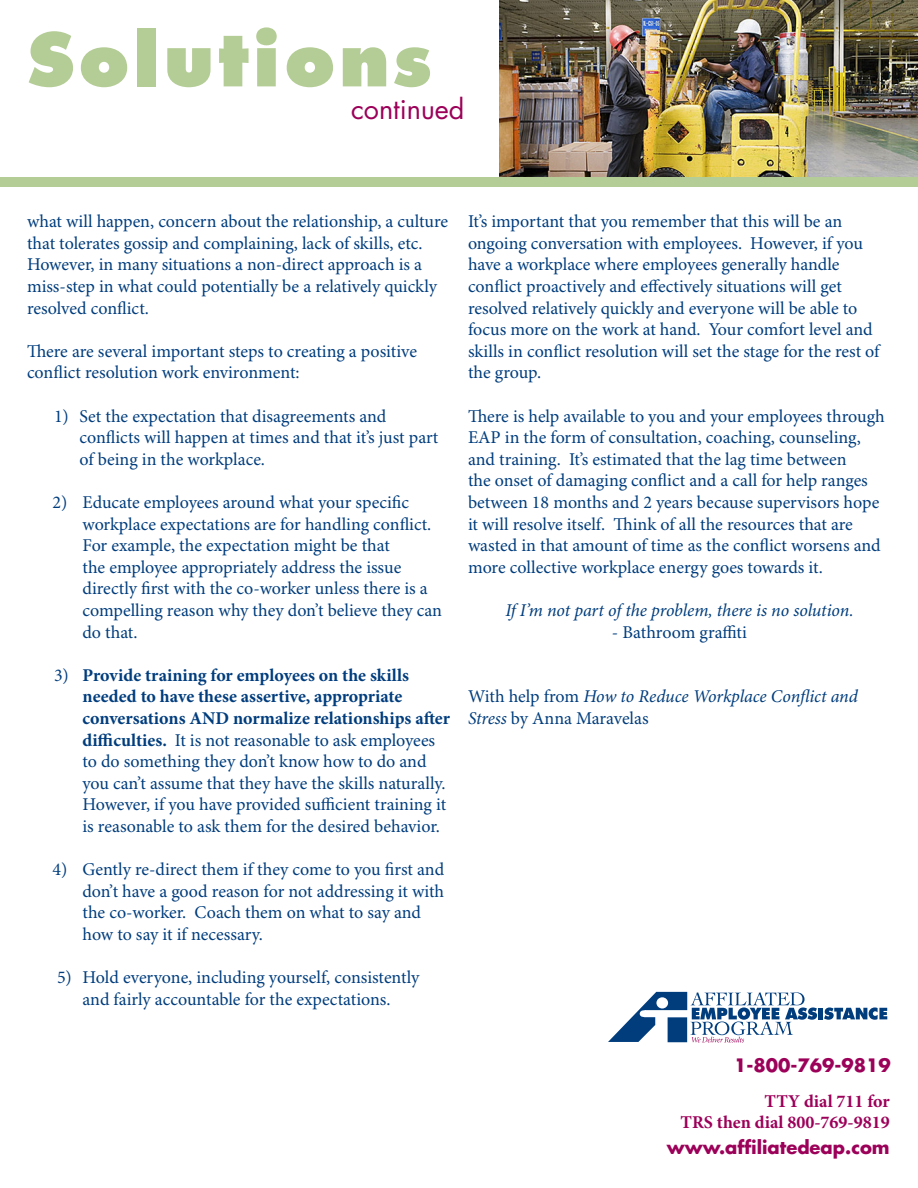
<style>
.page{position:relative;width:918px;height:1188px;background:#fff}
.page>*{position:absolute;margin:0;border:0;box-sizing:border-box;transform-origin:0 0}
.t1{font:800 72px "Futura Std";letter-spacing:.05em;color:#b4cc95}
.t2{font:27px "Futura Std";color:#9c0159}
.t3{font:18px/21.6px "Minion Pro";letter-spacing:-.005em;color:#013d7d}
.t4{font:italic 18px/21.6px "Minion Pro";letter-spacing:-.01em;color:#013d7d}
.t5{font:700 18px "Minion Pro";color:#9c0159}
.t6{font:700 18px "Futura Std";color:#9c0159}
.s1{font-weight:700}
.s2{font-style:normal}
</style>
<div class="page">
<img style="left:500px;top:0;width:418px;height:178px">
<div style="left:0;top:178px;width:918px;height:9px;background:#b4cc95"></div>
<hr style="left:819px;top:1008px;width:4px;height:11px;background:#013d7d">
<svg style="left:824px;top:1007px;width:63px;height:13px"></svg>
<svg style="left:608px;top:992px;width:209px;height:50px"></svg>
<p class="t1" style="left:27px;top:14px;width:406px">Solutions</p>
<p class="t2" style="left:351px;top:92px;width:115px">continued</p>
<p class="t3" style="left:27px;top:211px;width:423px">what will happen, concern about the relationship, a culture that tolerates gossip and complaining, lack of skills, etc.<br>However, in many situations a non-direct approach is a miss-step in what could potentially be a relatively quickly resolved conflict.</p>
<p class="t3" style="left:27px;top:341px;width:392px">There are several important steps to creating a positive conflict resolution work environment:</p>
<p class="t3" style="left:80px;top:406px;width:360px;text-indent:-26px">1) Set the expectation that disagreements and conflicts will happen at times and that it’s just part of being in the workplace.</p>
<p class="t3" style="left:82px;top:492px;width:361px;text-indent:-30px">2) Educate employees around what your specific workplace expectations are for handling conflict.<br>For example, the expectation might be that<br>the employee appropriately address the issue directly first with the co-worker unless there is a compelling reason why they don’t believe they can do that.</p>
<p class="t3" style="left:82px;top:665px;width:369px;text-indent:-28px">3) <span class="s1">Provide training for employees on the skills needed to have these assertive, appropriate conversations AND normalize relationships after difficulties.</span> It is not reasonable to ask employees to do something they don’t know how to do and you can’t assume that they have the skills naturally.<br>However, if you have provided sufficient training it is reasonable to ask them for the desired behavior.</p>
<p class="t3" style="left:82px;top:859px;width:363px;text-indent:-30px">4) Gently re-direct them if they come to you first and don’t have a good reason for not addressing it with the co-worker. Coach them on what to say and how to say it if necessary.</p>
<p class="t3" style="left:57px;top:967px;width:364px;text-align:center">5) Hold everyone, including yourself, consistently and fairly accountable for the expectations.</p>
<p class="t3" style="left:468px;top:211px;width:413px">It’s important that you remember that this will be an ongoing conversation with employees. However, if you have a workplace where employees generally handle conflict proactively and effectively situations will get resolved relatively quickly and everyone will be able to focus more on the work at hand. Your comfort level and skills in conflict resolution will set the stage for the rest of the group.</p>
<p class="t3" style="left:468px;top:406px;width:418px">There is help available to you and your employees through EAP in the form of consultation, coaching, counseling, and training. It’s estimated that the lag time between<br>the onset of damaging conflict and a call for help ranges between 18 months and 2 years because supervisors hope it will resolve itself. Think of all the resources that are wasted in that amount of time as the conflict worsens and more collective workplace energy goes towards it.</p>
<p class="t4" style="left:505px;top:600px;width:350px">If I’m not part of the problem, there is no solution.</p>
<p class="t3" style="left:612px;top:622px;width:137px">- Bathroom graffiti</p>
<p class="t4" style="left:468px;top:687px;width:391px"><span class="s2">With help from</span> How to Reduce Workplace Conflict and<br>Stress <span class="s2">by Anna Maravelas</span></p>
<p class="t6" style="left:734px;top:1053px;width:158px">1-800-769-9819</p>
<p class="t5" style="left:765px;top:1090px;width:127px">TTY dial 711 for</p>
<p class="t5" style="left:681px;top:1112px;width:211px">TRS then dial 800-769-9819</p>
<p class="t6" style="left:667px;top:1135px;width:224px">www.affiliatedeap.com</p>
</div>
